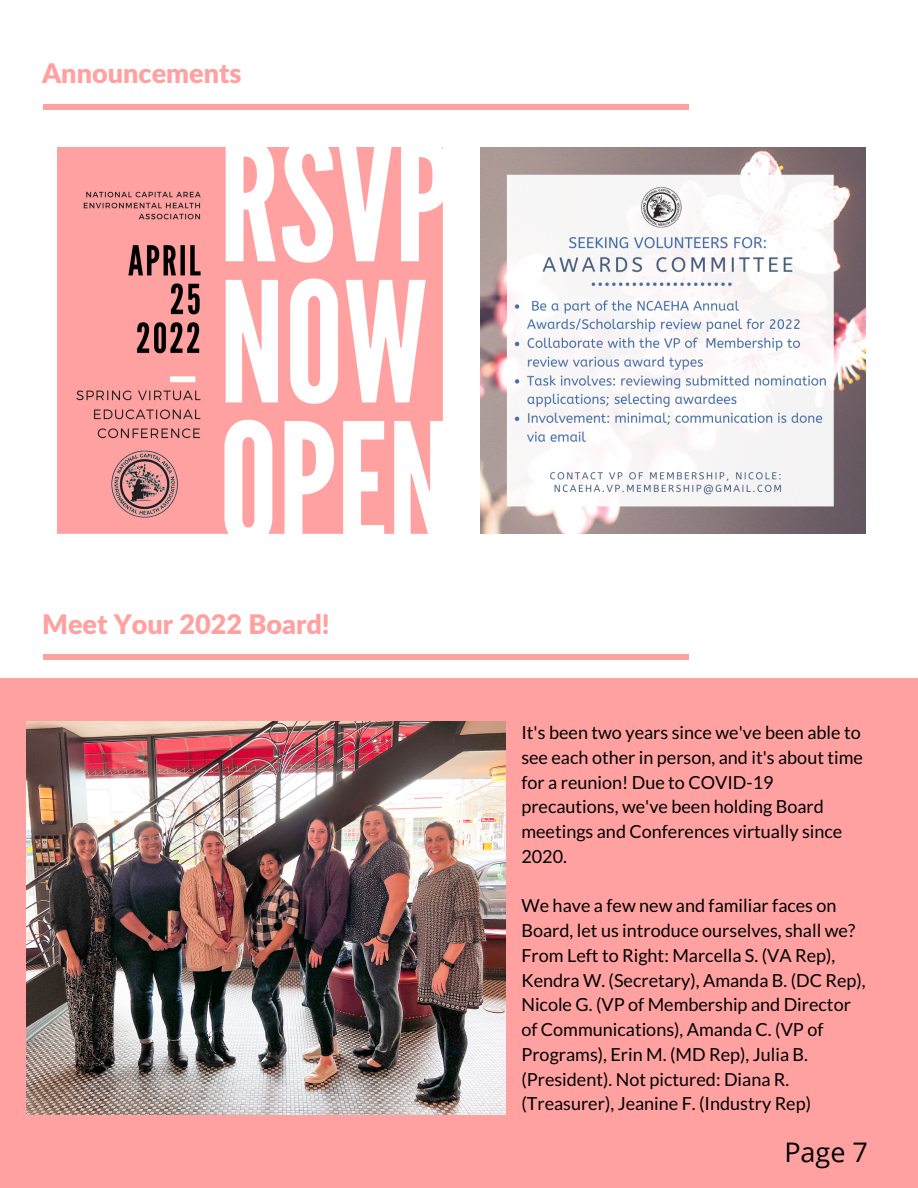
<style>
.page{position:relative;width:918px;height:1188px;background:#fff}
.page>*{position:absolute;margin:0;border:0;box-sizing:border-box;transform-origin:0 0}
.t1{font:900 27px "Lato Latin";color:#ffa1a1}
.t2{font:27px "Open Sans";color:#000}
.t3{font:18px/24.8px "Lato";color:#000}
</style>
<div class="page">
<div style="left:43px;top:104px;width:646px;height:6px;background:#ffa1a1"></div>
<div style="left:0;top:678px;width:918px;height:510px;background:#ffa1a1"></div>
<img style="left:480px;top:148px;width:386px;height:386px">
<img style="left:26px;top:722px;width:480px;height:393px">
<img style="left:57px;top:148px;width:386px;height:386px">
<div style="left:43px;top:655px;width:646px;height:5px;background:#ffa1a1"></div>
<p class="t1" style="left:42px;top:62px;width:201px">Announcements</p>
<p class="t1" style="left:42px;top:612px;width:289px">Meet Your 2022 Board!</p>
<p class="t3" style="left:521px;top:720px;width:341px">It's been two years since we've been able to</p>
<p class="t3" style="left:521px;top:745px;width:343px">see each other in person, and it's about time for a reunion! Due to COVID-19 precautions, we've been holding Board meetings and Conferences virtually since<br>2020.</p>
<p class="t3" style="left:521px;top:893px;width:335px">We have a few new and familiar faces on<br>Board, let us introduce ourselves, shall we?</p>
<p class="t3" style="left:521px;top:943px;width:346px">From Left to Right: Marcella S. (VA Rep), Kendra W. (Secretary), Amanda B. (DC Rep), Nicole G. (VP of Membership and Director of Communications), Amanda C. (VP of Programs), Erin M. (MD Rep), Julia B. (President). Not pictured: Diana R. (Treasurer), Jeanine F. (Industry Rep)</p>
<p class="t2" style="left:784px;top:1133px;width:85px">Page 7</p>
<p class="t2" style="left:809px;top:1136px;width:85px">Page 6</p>
</div>
